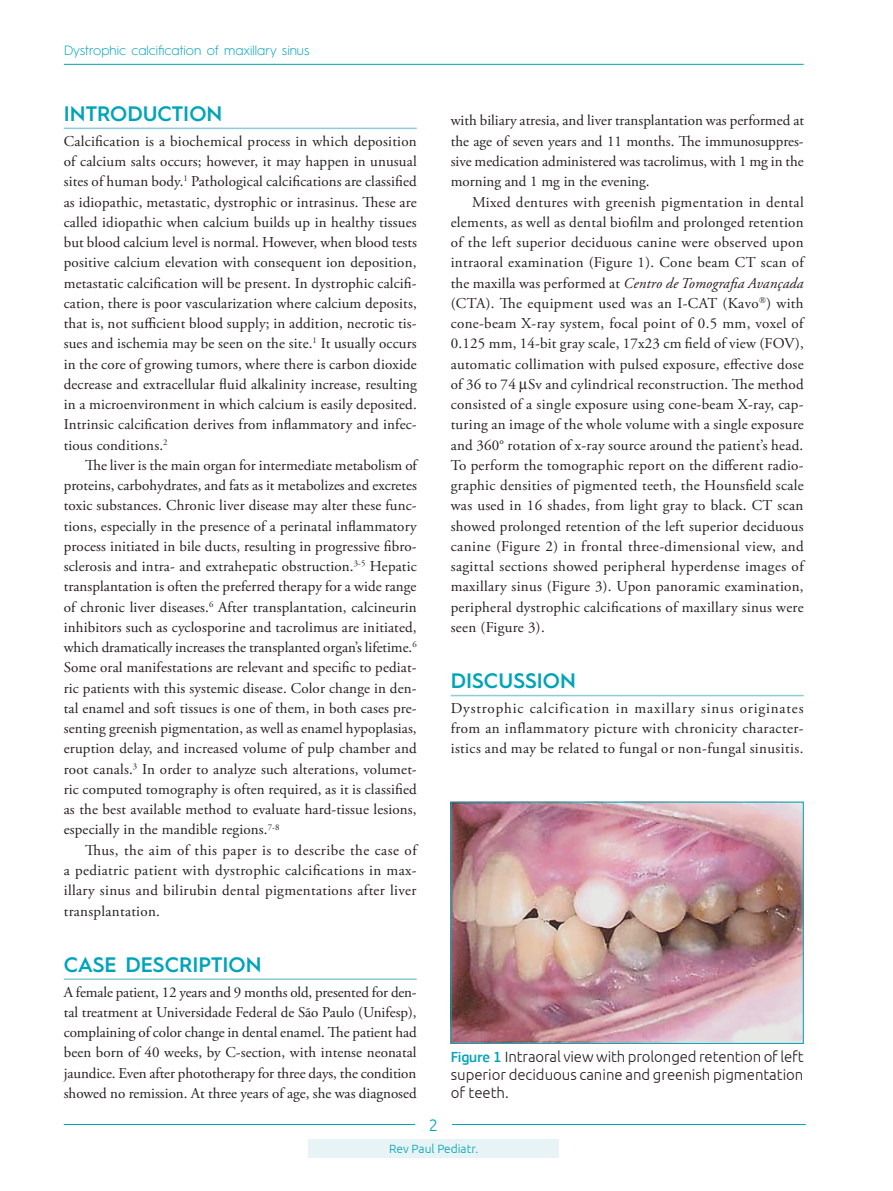
<style>
.page{position:relative;width:893px;height:1191px;background:#fff}
.page>*{position:absolute;margin:0;border:0;box-sizing:border-box;transform-origin:0 0}
.zp_Sub_1{font:600 21px "Hurme Geometric Sans 1";color:#00a4b9}
.t1{font:300 16.5px "Ubuntu";color:#00a4b9}
.zp_Texto{font:15px/20.2px "Adobe Garamond Pro";letter-spacing:.02em;color:#231f20;text-align:justify}
.zp_texto_primeiro_pa{font:15px/20.2px "Adobe Garamond Pro";color:#231f20;text-align:justify}
.zp_Tit_Tabelas_Figur{font:300 15px/18px "Ubuntu";color:#231f20;text-align:justify}
.t2{font:300 13.5px "Hurme Geometric Sans 1";color:#00a4b9}
.zp_Rodapé{font:300 12px "Ubuntu";color:#00a4b9}
.s1{font-style:italic}
.s2{font-family:"PF Square Sans Pro";font-weight:500;color:#00a4b9}
</style>
<div class="page">
<hr style="left:64px;top:64px;width:740px;height:1px;background:#00a4b9">
<hr style="left:64px;top:1124px;width:742px;height:1px;background:#00a4b9">
<div style="left:415px;top:1111px;width:37px;height:25px;background:#fff"></div>
<hr style="left:64px;top:128px;width:353px;height:1px;background:#8ecbd8">
<hr style="left:64px;top:978px;width:353px;height:2px;background:#8ecbd8">
<hr style="left:451px;top:695px;width:353px;height:1px;background:#8ecbd8">
<img style="left:453px;top:803px;width:349px;height:238px">
<div style="left:451px;top:801px;width:353px;height:242px;border:1px solid #00a4b9"></div>
<div style="left:309px;top:1138px;width:250px;height:19px;background:#e7f3f5"></div>
<p class="t2" style="left:64px;top:41px;width:247px">Dystrophic calcification of maxillary sinus</p>
<p class="zp_Sub_1" style="left:64px;top:99px;width:160px">INTRODUCTION</p>
<p class="zp_texto_primeiro_pa" style="left:64px;top:131px;width:355px">Calcification is a biochemical process in which deposition of calcium salts occurs; however, it may happen in unusual sites of human body.<sup>1</sup> Pathological calcifications are classified as idiopathic, metastatic, dystrophic or intrasinus. These are called idiopathic when calcium builds up in healthy tissues but blood calcium level is normal. However, when blood tests positive calcium elevation with consequent ion deposition, metastatic calcification will be present. In dystrophic calcifi&shy;cation, there is poor vascularization where calcium deposits, that is, not sufficient blood supply; in addition, necrotic tis&shy;sues and ischemia may be seen on the site.<sup>1</sup> It usually occurs in the core of growing tumors, where there is carbon dioxide decrease and extracellular fluid alkalinity increase, resulting in a microenvironment in which calcium is easily deposited.<br>Intrinsic calcification derives from inflammatory and infec&shy;tious conditions.<sup>2</sup></p>
<p class="zp_Texto" style="left:64px;top:455px;width:355px;text-indent:21px">The liver is the main organ for intermediate metabolism of proteins, carbohydrates, and fats as it metabolizes and excretes toxic substances. Chronic liver disease may alter these func&shy;tions, especially in the presence of a perinatal inflammatory process initiated in bile ducts, resulting in progressive fibro&shy;sclerosis and intra- and extrahepatic obstruction.<sup>3-5</sup> Hepatic transplantation is often the preferred therapy for a wide range of chronic liver diseases.<sup>6</sup> After transplantation, calcineurin inhibitors such as cyclosporine and tacrolimus are initiated, which dramatically increases the transplanted organ’s lifetime.<sup>6<br></sup>Some oral manifestations are relevant and specific to pediat&shy;ric patients with this systemic disease. Color change in den&shy;tal enamel and soft tissues is one of them, in both cases pre&shy;senting greenish pigmentation, as well as enamel hypoplasias, eruption delay, and increased volume of pulp chamber and root canals.<sup>3</sup> In order to analyze such alterations, volumet&shy;ric computed tomography is often required, as it is classified as the best available method to evaluate hard-tissue lesions, especially in the mandible regions.<sup>7-8</sup></p>
<p class="zp_Texto" style="left:64px;top:840px;width:354px;text-indent:21px">Thus, the aim of this paper is to describe the case of a pediatric patient with dystrophic calcifications in max&shy;illary sinus and bilirubin dental pigmentations after liver transplantation.</p>
<p class="zp_Sub_1" style="left:64px;top:949px;width:199px">CASE DESCRIPTION</p>
<p class="zp_texto_primeiro_pa" style="left:64px;top:982px;width:354px">A female patient, 12 years and 9 months old, presented for den&shy;tal treatment at Universidade Federal de São Paulo (Unifesp), complaining of color change in dental enamel. The patient had been born of 40 weeks, by C-section, with intense neonatal jaundice. Even after phototherapy for three days, the condition showed no remission. At three years of age, she was diagnosed</p>
<p class="zp_texto_primeiro_pa" style="left:451px;top:111px;width:355px">with biliary atresia, and liver transplantation was performed at the age of seven years and 11 months. The immunosuppres&shy;sive medication administered was tacrolimus, with 1 mg in the morning and 1 mg in the evening.</p>
<p class="zp_Texto" style="left:451px;top:192px;width:355px;text-indent:21px">Mixed dentures with greenish pigmentation in dental elements, as well as dental biofilm and prolonged retention of the left superior deciduous canine were observed upon intraoral examination (Figure 1). Cone beam CT scan of the maxilla was performed at <span class="s1">Centro de Tomografia Avançada </span>(CTA). The equipment used was an I-CAT (Kavo•) with cone-beam X-ray system, focal point of 0.5 mm, voxel of 0.125 mm, 14-bit gray scale, 17x23 cm field of view (FOV), automatic collimation with pulsed exposure, effective dose of 36 to 74 Sv and cylindrical reconstruction. The method consisted of a single exposure using cone-beam X-ray, cap&shy;turing an image of the whole volume with a single exposure and 360° rotation of x-ray source around the patient’s head.<br>To perform the tomographic report on the different radio&shy;graphic densities of pigmented teeth, the Hounsfield scale was used in 16 shades, from light gray to black. CT scan showed prolonged retention of the left superior deciduous canine (Figure 2) in frontal three-dimensional view, and sagittal sections showed peripheral hyperdense images of maxillary sinus (Figure 3). Upon panoramic examination, peripheral dystrophic calcifications of maxillary sinus were seen (Figure 3).</p>
<p class="zp_Sub_1" style="left:451px;top:666px;width:127px">DISCUSSION</p>
<p class="zp_texto_primeiro_pa" style="left:451px;top:698px;width:354px">Dystrophic calcification in maxillary sinus originates from an inflammatory picture with chronicity character&shy;istics and may be related to fungal or non-fungal sinusitis.</p>
<p class="zp_Tit_Tabelas_Figur" style="left:451px;top:1047px;width:354px"><span class="s2">Figure 1</span> Intraoral view with prolonged retention of left superior deciduous canine and greenish pigmentation of teeth.</p>
<p class="t1" style="left:429px;top:1114px;width:11px">2</p>
<p class="zp_Rodapé" style="left:348px;top:1141px;width:173px">Rev Paul Pedi tr. 201X;XX(X):1-4</p>
<p class="zp_Rodapé" style="left:389px;top:1141px;width:91px">Rev Paul Pediatr.</p>
</div>
